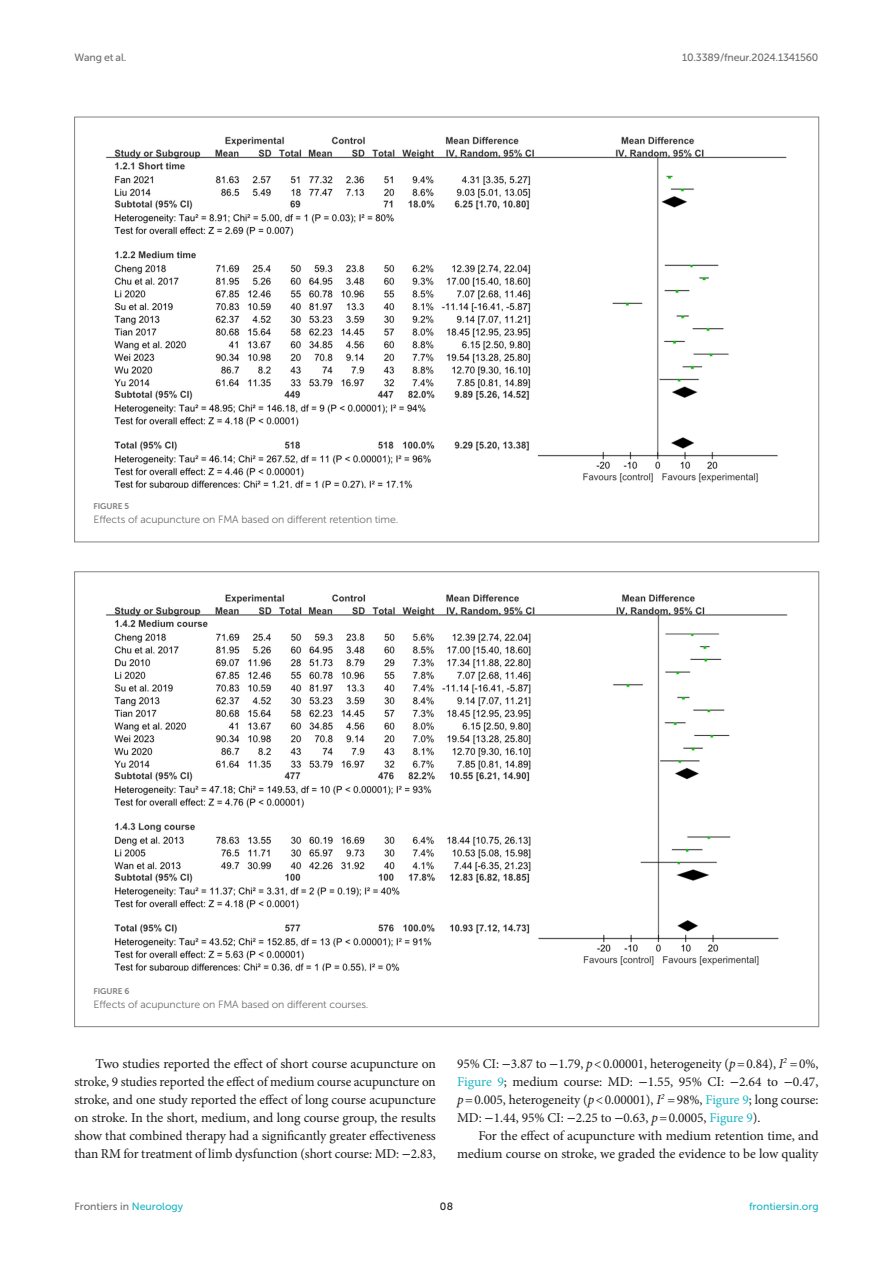
<style>
.page{position:relative;width:893px;height:1263px;background:#fff}
.page>*{position:absolute;margin:0;border:0;box-sizing:border-box;transform-origin:0 0}
.TEXT{font:13.5px/18px "Minion Pro";letter-spacing:-.005em;color:#1b1c1b;text-align:justify}
.FIG_LEG{font:10.5px "Museo Sans 300";letter-spacing:-.01em;color:#706f70}
.t1{font:10.5px "Museo Sans 500";letter-spacing:-.015em;color:#706f70}
.t2{font:10.5px "Museo Sans 500";color:#1db5c3}
.t3{font:10.5px "Museo Sans 500";color:#1b1c1b}
.FIG_HD{font:8.25px "Museo Sans 700";letter-spacing:-.01em;color:#7e7f7f}
.s1{font-family:"STIX General"}
.s2{font-style:italic}
.s3{color:#1db5c3}
</style>
<div class="page">
<img style="left:106px;top:594px;width:682px;height:378px">
<img style="left:105px;top:136px;width:682px;height:353px">
<p class="t1" style="left:74px;top:51px;width:53px">Wang et al.</p>
<p class="t1" style="left:682px;top:51px;width:138px">10.3389/fneur.2024.1341560</p>
<p class="FIG_HD" style="left:94px;top:502px;width:37px">FIGURE 5</p>
<p class="FIG_LEG" style="left:94px;top:514px;width:306px">Effects of acupuncture on FMA based on different retention time.</p>
<p class="FIG_HD" style="left:94px;top:987px;width:37px">FIGURE 6</p>
<p class="FIG_LEG" style="left:94px;top:998px;width:276px">Effects of acupuncture on FMA based on different courses.</p>
<p class="TEXT" style="left:74px;top:1055px;width:363px;text-indent:21px">Two studies reported the effect of short course acupuncture on stroke, 9 studies reported the effect of medium course acupuncture on stroke, and one study reported the effect of long course acupuncture on stroke. In the short, medium, and long course group, the results show that combined therapy had a significantly greater effectiveness than RM for treatment of limb dysfunction (short course: MD: <span class="s1">−</span>2.83,</p>
<p class="TEXT" style="left:457px;top:1055px;width:363px">95% CI: <span class="s1">−</span>3.87 to <span class="s1">−</span>1.79, <span class="s2">p</span>&lt;0.00001, heterogeneity (<span class="s2">p</span>=0.84), <span class="s2">I</span><sup>2</sup> =0%, <span class="s3">Figure 9</span>; medium course: MD: <span class="s1">−</span>1.55, 95% CI: <span class="s1">−</span>2.64 to <span class="s1">−</span>0.47, <span class="s2">p</span>=0.005, heterogeneity (<span class="s2">p</span>&lt;0.00001), <span class="s2">I</span><sup>2</sup> =98%, <span class="s3">Figure 9</span>; long course:<br>MD: <span class="s1">−</span>1.44, 95% CI: <span class="s1">−</span>2.25 to <span class="s1">−</span>0.63, <span class="s2">p</span>=0.0005, <span class="s3">Figure 9</span>).</p>
<p class="TEXT" style="left:457px;top:1127px;width:363px;text-align:right">For the effect of acupuncture with medium retention time, and medium course on stroke, we graded the evidence to be low quality</p>
<p class="t1" style="left:74px;top:1200px;width:110px">Frontiers in <span class="s3">Neurology</span></p>
<p class="t3" style="left:440px;top:1200px;width:15px">08</p>
<p class="t2" style="left:749px;top:1200px;width:71px">frontiersin.org</p>
</div>
